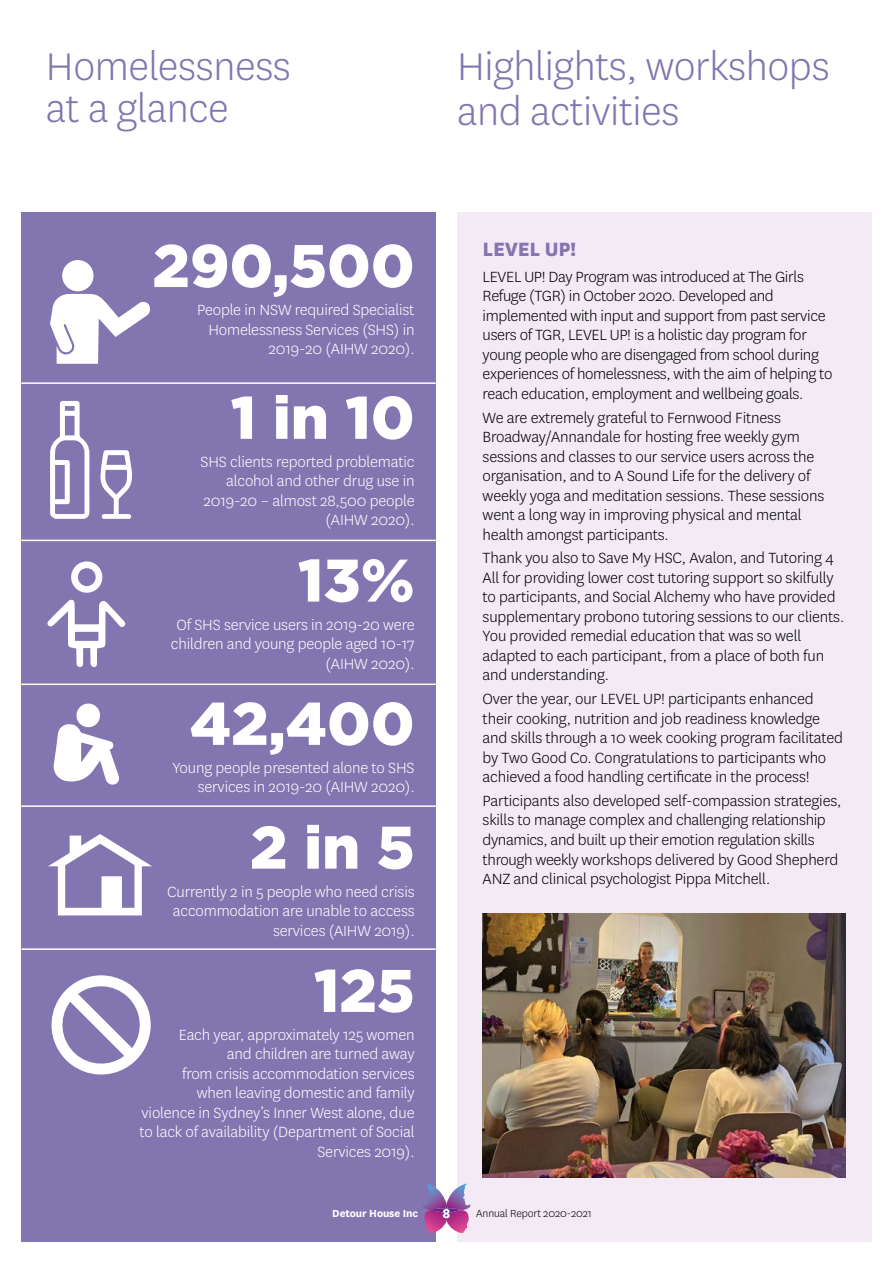
<style>
.page{position:relative;width:893px;height:1263px;background:#fff}
.page>*{position:absolute;margin:0;border:0;box-sizing:border-box;transform-origin:0 0}
.t1{font:900 60px "Gotham";color:#fff}
.A_heading{font:300 45px/42px "National";letter-spacing:-.01em;color:#8375b0}
.B_heading{font:800 22.5px "National";letter-spacing:-.01em;color:#8375b0}
.Body_copy{font:300 17.25px/19.5px "National";letter-spacing:-.01em;color:#000}
.Body_copy-2{font:300 17.25px/19.5px "National";letter-spacing:-.01em;color:#fff;text-align:right}
.Body_copy-3{font:800 15px "National";color:#fff}
.Body_copy-4{font:300 12px "National";letter-spacing:-.01em;color:#000}
.Body_copy-5{font:700 12px "National";letter-spacing:-.01em;color:#fff}
</style>
<div class="page">
<div style="left:21px;top:213px;width:415px;height:1029px;background:#8375b0"></div>
<div style="left:457px;top:213px;width:415px;height:1029px;background:#f3eaf5"></div>
<svg style="left:423px;top:1183px;width:47px;height:50px"></svg>
<img style="left:483px;top:913px;width:362px;height:264px">
<svg style="left:50px;top:294px;width:100px;height:70px"></svg>
<div style="left:62px;top:260px;width:32px;height:31px;background:#fff;border-radius:50%"></div>
<svg style="left:50px;top:401px;width:39px;height:118px"></svg>
<svg style="left:100px;top:450px;width:32px;height:69px"></svg>
<svg style="left:51px;top:975px;width:100px;height:100px"></svg>
<hr style="left:21px;top:382px;width:415px;height:2px;background:#fff">
<hr style="left:21px;top:540px;width:415px;height:1px;background:#fff">
<hr style="left:21px;top:683px;width:415px;height:2px;background:#fff">
<hr style="left:21px;top:805px;width:415px;height:2px;background:#fff">
<hr style="left:21px;top:948px;width:415px;height:2px;background:#fff">
<svg style="left:45px;top:561px;width:107px;height:354px"></svg>
<div style="left:76px;top:703px;width:24px;height:24px;background:#fff;border-radius:50%"></div>
<p class="A_heading" style="left:46px;top:44px;width:246px">Homelessness at a glance</p>
<p class="A_heading" style="left:457px;top:43px;width:374px;line-height:45px">Highlights, workshops and activities</p>
<p class="t1" style="left:152px;top:224px;width:264px">290,500</p>
<p class="Body_copy-2" style="left:197px;top:299px;width:219px">People in NSW required Specialist<br>Homelessness Services (SHS) in<br>2019-20 (AIHW 2020).</p>
<p class="t1" style="left:231px;top:376px;width:185px">1 in 10</p>
<p class="Body_copy-2" style="left:200px;top:451px;width:216px">SHS clients reported problematic alcohol and other drug use in<br>2019-20 – almost 28,500 people (AIHW 2020).</p>
<p class="t1" style="left:298px;top:539px;width:118px">13%</p>
<p class="Body_copy-2" style="left:171px;top:614px;width:245px">Of SHS service users in 2019-20 were children and young people aged 10-17 (AIHW 2020).</p>
<p class="t1" style="left:190px;top:682px;width:226px">42,400</p>
<p class="Body_copy-2" style="left:172px;top:757px;width:244px">Young people presented alone to SHS services in 2019-20 (AIHW 2020).</p>
<p class="t1" style="left:250px;top:806px;width:166px">2 in 5</p>
<p class="Body_copy-2" style="left:167px;top:881px;width:249px">Currently 2 in 5 people who need crisis accommodation are unable to access services (AIHW 2019).</p>
<p class="t1" style="left:314px;top:949px;width:102px">125</p>
<p class="Body_copy-2" style="left:139px;top:1024px;width:277px">Each year, approximately 125 women<br>and children are turned away<br>from crisis accommodation services<br>when leaving domestic and family violence in Sydney’s Inner West alone, due to lack of availability (Department of Social Services 2019).</p>
<p class="B_heading" style="left:483px;top:233px;width:95px">LEVEL UP!</p>
<p class="Body_copy" style="left:483px;top:266px;width:351px">LEVEL UP! Day Program was introduced at The Girls Refuge (TGR) in October 2020. Developed and implemented with input and support from past service users of TGR, LEVEL UP! is a holistic day program for young people who are disengaged from school during experiences of homelessness, with the aim of helping to reach education, employment and wellbeing goals.</p>
<p class="Body_copy" style="left:483px;top:407px;width:343px">We are extremely grateful to Fernwood Fitness Broadway/Annandale for hosting free weekly gym sessions and classes to our service users across the organisation, and to A Sound Life for the delivery of weekly yoga and meditation sessions. These sessions went a long way in improving physical and mental health amongst participants.</p>
<p class="Body_copy" style="left:483px;top:548px;width:363px">Thank you also to Save My HSC, Avalon, and Tutoring 4<br>All for providing lower cost tutoring support so skilfully to participants, and Social Alchemy who have provided supplementary probono tutoring sessions to our clients.<br>You provided remedial education that was so well adapted to each participant, from a place of both fun and understanding.</p>
<p class="Body_copy" style="left:483px;top:689px;width:362px">Over the year, our LEVEL UP! participants enhanced their cooking, nutrition and job readiness knowledge and skills through a 10 week cooking program facilitated by Two Good Co. Congratulations to participants who achieved a food handling certificate in the process!</p>
<p class="Body_copy" style="left:483px;top:790px;width:360px">Participants also developed self-compassion strategies, skills to manage complex and challenging relationship dynamics, and built up their emotion regulation skills through weekly workshops delivered by Good Shepherd ANZ and clinical psychologist Pippa Mitchell.</p>
<p class="Body_copy-5" style="left:332px;top:1205px;width:87px">Detour House Inc</p>
<p class="Body_copy-3" style="left:442px;top:1203px;width:9px">8</p>
<p class="Body_copy-4" style="left:476px;top:1206px;width:117px">Annual Report 2020-2021</p>
</div>
